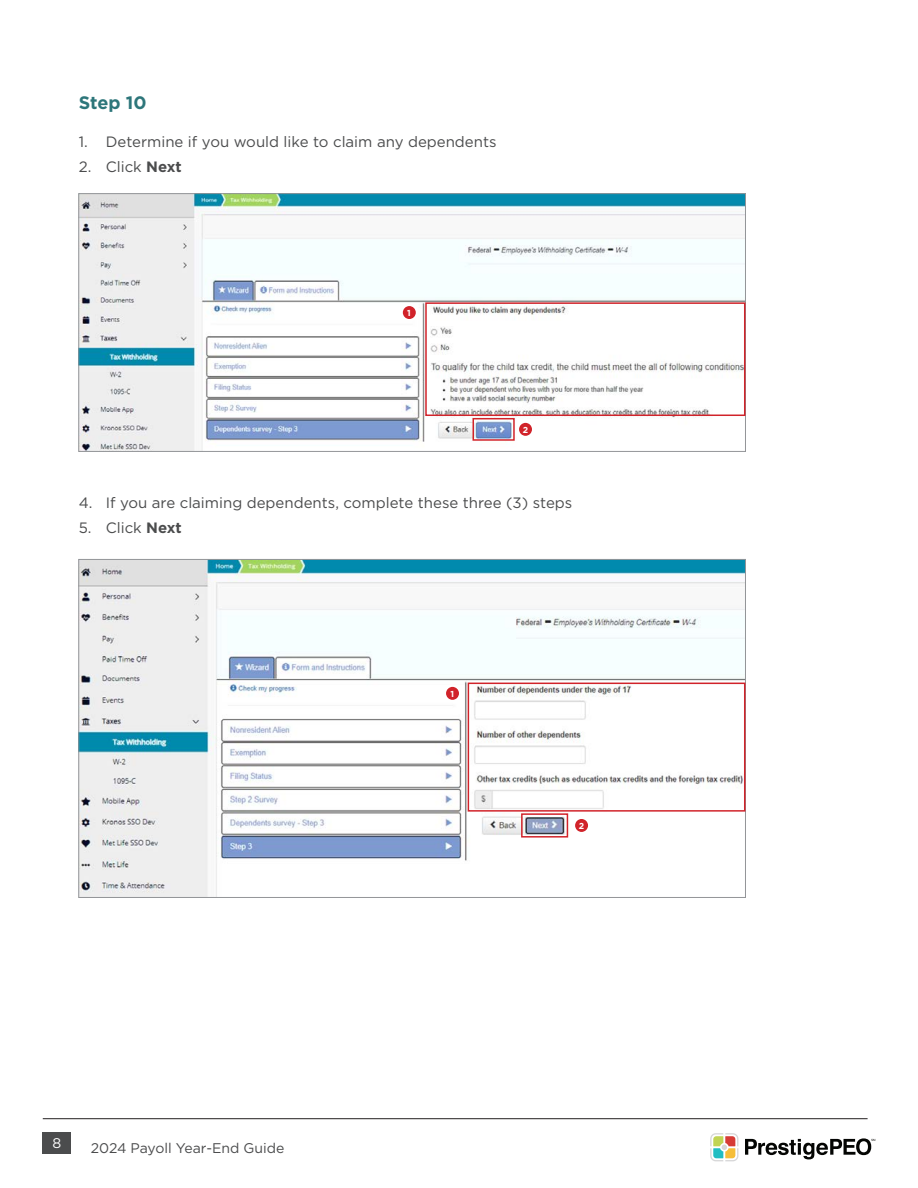
<style>
.page{position:relative;width:918px;height:1188px;background:#fff}
.page>*{position:absolute;margin:0;border:0;box-sizing:border-box;transform-origin:0 0}
.t1{font:700 18px "Gotham";letter-spacing:-.005em;color:#2d767a}
.t2{font:15px "Gotham";color:#4b4c4d}
.t3{font:13.95px "Gotham";color:#4b4c4d}
.t4{font:13.95px "Gotham";color:#fff}
.t5{font:700 8.7px "Gotham";color:#fff}
.s1{font-weight:700}
</style>
<div class="page">
<svg style="left:710px;top:1133px;width:28px;height:28px"></svg>
<svg style="left:745px;top:1138px;width:130px;height:21px"></svg>
<hr style="left:43px;top:1118px;width:825px;height:1px;background:#231f20">
<div style="left:43px;top:1132px;width:28px;height:21px;background:#4b4c4d"></div>
<img style="left:81px;top:195px;width:663px;height:255px">
<div style="left:79px;top:193px;width:667px;height:259px;border:1px solid #939598"></div>
<div style="left:425px;top:302px;width:320px;height:114px;border:2px solid #d1232a"></div>
<div style="left:472px;top:418px;width:43px;height:23px;border:2px solid #d1232a"></div>
<div style="left:403px;top:306px;width:13px;height:13px;background:#d1232a;border-radius:50%"></div>
<div style="left:519px;top:423px;width:13px;height:13px;background:#d1232a;border-radius:50%"></div>
<img style="left:81px;top:561px;width:663px;height:335px">
<div style="left:468px;top:683px;width:277px;height:129px;border:2px solid #d1232a"></div>
<div style="left:521px;top:813px;width:47px;height:25px;border:2px solid #d1232a"></div>
<div style="left:446px;top:687px;width:13px;height:13px;background:#d1232a;border-radius:50%"></div>
<div style="left:575px;top:819px;width:13px;height:13px;background:#d1232a;border-radius:50%"></div>
<p class="t1" style="left:79px;top:91px;width:69px">Step 10</p>
<p class="t2" style="left:79px;top:132px;width:419px">1. Determine if you would like to claim any dependents</p>
<p class="t2" style="left:79px;top:157px;width:105px">2. Click <span class="s1">Next</span></p>
<p class="t5" style="left:407px;top:307px;width:5px">1</p>
<p class="t5" style="left:523px;top:424px;width:7px">2</p>
<p class="t2" style="left:79px;top:494px;width:495px">4. If you are claiming dependents, complete these three (3) steps</p>
<p class="t2" style="left:79px;top:518px;width:105px">5. Click <span class="s1">Next</span></p>
<p class="t5" style="left:450px;top:688px;width:5px">1</p>
<p class="t5" style="left:579px;top:820px;width:7px">2</p>
<p class="t4" style="left:52px;top:1134px;width:10px">8</p>
<p class="t3" style="left:91px;top:1140px;width:195px">2024 Payoll Year-End Guide</p>
</div>
